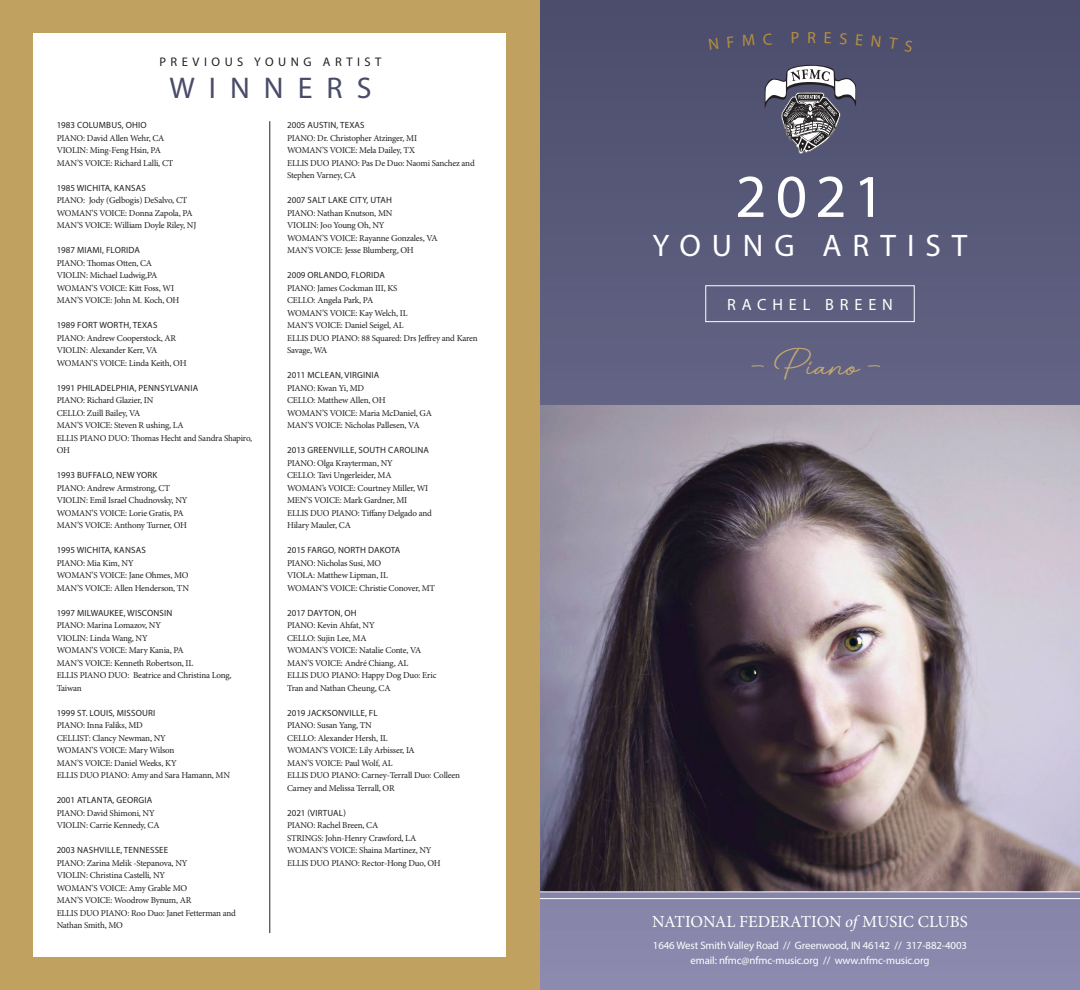
<style>
.page{position:relative;width:1080px;height:990px;background:#fff}
.page>*{position:absolute;margin:0;border:0;box-sizing:border-box;transform-origin:0 0}
.t1{font:61.25px "Myriad Pro";color:#fff}
.t2{font:700 36.12px "Kalista Script";color:#c6aa6f;scale:1.25 1}
.t3{font:31.25px "Myriad Pro";letter-spacing:.35em;color:#fff}
.t4{font:30px "Myriad Pro";letter-spacing:.47em;color:#4a4b6a}
.t5{font:16.88px "Minion Pro";letter-spacing:-.005em;color:#fff}
.t6{font:16.25px "Myriad Pro";letter-spacing:.36em;color:#fff}
.t7{font:12.5px "Myriad Pro";letter-spacing:.36em;color:#231f20}
.t8{font:10.88px/15px "Myriad Pro";letter-spacing:-.01em;color:#fff;text-align:center}
.t9{font:9px/12.5px "Minion Pro";letter-spacing:-.025em;color:#231f20}
.t10{font:9px/12.5px "Myriad Pro";letter-spacing:.02em;color:#231f20}
.t11{font:9px "Myriad Pro";color:#231f20}
.s1{font-family:"Myriad Pro"}
.s2{font-family:"Minion Pro"}
.s3{font-style:italic}
</style>
<div class="page">
<div style="left:0;top:0;width:540px;height:990px;background:#c1a15f"></div>
<svg style="left:540px;top:0;width:540px;height:990px;background:#616282"></svg>
<img style="left:540px;top:405px;width:540px;height:487px">
<div style="left:34px;top:34px;width:472px;height:923px;background:#fff"></div>
<hr style="left:270px;top:121px;width:1px;height:812px;background:#231f20">
<svg style="left:765px;top:65px;width:91px;height:89px"></svg>
<div style="left:706px;top:286px;width:208px;height:36px;border:1px solid #fff"></div>
<hr style="left:540px;top:898px;width:540px;height:1px;background:#fff">
<hr style="left:540px;top:892px;width:540px;height:1px;background:#fff">
<svg style="left:709px;top:38px;width:9px;height:12px"></svg>
<svg style="left:727px;top:36px;width:7px;height:12px"></svg>
<svg style="left:742px;top:34px;width:12px;height:12px"></svg>
<svg style="left:763px;top:33px;width:9px;height:12px"></svg>
<svg style="left:792px;top:32px;width:7px;height:11px"></svg>
<svg style="left:808px;top:32px;width:8px;height:11px"></svg>
<svg style="left:825px;top:32px;width:6px;height:12px"></svg>
<svg style="left:840px;top:33px;width:7px;height:12px"></svg>
<svg style="left:856px;top:34px;width:7px;height:12px"></svg>
<svg style="left:872px;top:36px;width:9px;height:11px"></svg>
<svg style="left:888px;top:38px;width:10px;height:12px"></svg>
<svg style="left:905px;top:40px;width:8px;height:12px"></svg>
<p class="t7" style="left:159px;top:54px;width:224px">PREVIOUS YOUNG ARTIST</p>
<p class="t4" style="left:169px;top:69px;width:204px">WINNERS</p>
<p class="t9" style="left:57px;top:119px;width:118px"><span class="s1">1983 COLUMBUS, OHIO<br></span>PIANO: David Allen Wehr, CA<br>VIOLIN: Ming-Feng Hsin, PA<br>MAN’S VOICE: Richard Lalli, CT</p>
<p class="t9" style="left:57px;top:182px;width:141px"><span class="s1">1985 WICHITA, KANSAS<br></span>PIANO: Jody (Gelbogis) DeSalvo, CT<br>WOMAN’S VOICE: Donna Zapola, PA<br>MAN’S VOICE: William Doyle Riley, NJ</p>
<p class="t9" style="left:57px;top:244px;width:124px"><span class="s1">1987 MIAMI, FLORIDA<br></span>PIANO: Thomas Otten, CA<br>VIOLIN: Michael Ludwig,PA<br>WOMAN’S VOICE: Kitt Foss, WI<br>MAN’S VOICE: John M. Koch, OH</p>
<p class="t9" style="left:57px;top:319px;width:131px"><span class="s1">1989 FORT WORTH, TEXAS<br></span>PIANO: Andrew Cooperstock, AR<br>VIOLIN: Alexander Kerr, VA<br>WOMAN’S VOICE: Linda Keith, OH</p>
<p class="t9" style="left:57px;top:382px;width:197px"><span class="s1">1991 PHILADELPHIA, PENNSYLVANIA<br></span>PIANO: Richard Glazier, IN<br>CELLO: Zuill Bailey, VA<br>MAN’S VOICE: Steven R ushing, LA<br>ELLIS PIANO DUO: Thomas Hecht and Sandra Shapiro,<br>OH</p>
<p class="t9" style="left:57px;top:469px;width:132px"><span class="s1">1993 BUFFALO, NEW YORK<br></span>PIANO: Andrew Armstrong, CT<br>VIOLIN: Emil Israel Chudnovsky, NY<br>WOMAN’S VOICE: Lorie Gratis, PA<br>MAN’S VOICE: Anthony Turner, OH</p>
<p class="t9" style="left:57px;top:544px;width:134px"><span class="s1">1995 WICHITA, KANSAS<br></span>PIANO: Mia Kim, NY<br>WOMAN’S VOICE: Jane Ohmes, MO<br>MAN’S VOICE: Allen Henderson, TN</p>
<p class="t10" style="left:57px;top:606px;width:117px">1997 MILWAUKEE, WISCONSIN<br><span class="s2">PIANO: Marina Lomazov, NY</span></p>
<p class="t9" style="left:57px;top:632px;width:93px">VIOLIN: Linda Wang, NY</p>
<p class="t9" style="left:57px;top:644px;width:176px">WOMAN’S VOICE: Mary Kania, PA<br>MAN’S VOICE: Kenneth Robertson, IL<br>ELLIS PIANO DUO: Beatrice and Christina Long,<br>Taiwan</p>
<p class="t10" style="left:57px;top:706px;width:100px">1999 ST. LOUIS, MISSOURI</p>
<p class="t9" style="left:57px;top:719px;width:88px">PIANO: Inna Faliks, MD</p>
<p class="t9" style="left:57px;top:732px;width:175px">CELLIST: Clancy Newman, NY<br>WOMAN’S VOICE: Mary Wilson<br>MAN’S VOICE: Daniel Weeks, KY<br>ELLIS DUO PIANO: Amy and Sara Hamann, MN</p>
<p class="t10" style="left:57px;top:794px;width:97px">2001 ATLANTA, GEORGIA</p>
<p class="t9" style="left:57px;top:807px;width:100px">PIANO: David Shimoni, NY</p>
<p class="t9" style="left:57px;top:819px;width:104px">VIOLIN: Carrie Kennedy, CA</p>
<p class="t10" style="left:57px;top:844px;width:113px">2003 NASHVILLE, TENNESSEE</p>
<p class="t9" style="left:57px;top:857px;width:181px">PIANO: Zarina Melik -Stepanova, NY<br>VIOLIN: Christina Castelli, NY<br>WOMAN’S VOICE: Amy Grable MO<br>MAN’S VOICE: Woodrow Bynum, AR<br>ELLIS DUO PIANO: Roo Duo: Janet Fetterman and<br>Nathan Smith, MO</p>
<p class="t10" style="left:287px;top:119px;width:79px">2005 AUSTIN, TEXAS</p>
<p class="t9" style="left:287px;top:132px;width:189px">PIANO: Dr. Christopher Atzinger, MI<br>WOMAN’S VOICE: Mela Dailey, TX<br>ELLIS DUO PIANO: Pas De Duo: Naomi Sanchez and<br>Stephen Varney, CA</p>
<p class="t10" style="left:287px;top:194px;width:106px">2007 SALT LAKE CITY, UTAH</p>
<p class="t9" style="left:287px;top:207px;width:107px">PIANO: Nathan Knutson, MN</p>
<p class="t9" style="left:287px;top:219px;width:99px">VIOLIN: Joo Young Oh, NY</p>
<p class="t9" style="left:287px;top:232px;width:152px">WOMAN’S VOICE: Rayanne Gonzales, VA<br>MAN’S VOICE: Jesse Blumberg, OH</p>
<p class="t10" style="left:287px;top:269px;width:100px">2009 ORLANDO, FLORIDA</p>
<p class="t9" style="left:287px;top:282px;width:112px">PIANO: James Cockman III, KS<br>CELLO: Angela Park, PA</p>
<p class="t9" style="left:287px;top:307px;width:122px">WOMAN’S VOICE: Kay Welch, IL<br>MAN’S VOICE: Daniel Seigel, AL</p>
<p class="t9" style="left:287px;top:332px;width:192px">ELLIS DUO PIANO: 88 Squared: Drs Jeffrey and Karen<br>Savage, WA</p>
<p class="t10" style="left:287px;top:369px;width:94px">2011 MCLEAN, VIRGINIA</p>
<p class="t9" style="left:287px;top:382px;width:79px">PIANO: Kwan Yi, MD</p>
<p class="t9" style="left:287px;top:394px;width:100px">CELLO: Matthew Allen, OH</p>
<p class="t9" style="left:287px;top:407px;width:146px">WOMAN’S VOICE: Maria McDaniel, GA<br>MAN’S VOICE: Nicholas Pallesen, VA</p>
<p class="t10" style="left:287px;top:444px;width:144px">2013 GREENVILLE, SOUTH CAROLINA</p>
<p class="t9" style="left:287px;top:457px;width:107px">PIANO: Olga Krayterman, NY</p>
<p class="t9" style="left:287px;top:469px;width:106px">CELLO: Tavi Ungerleider, MA</p>
<p class="t9" style="left:287px;top:482px;width:143px">WOMAN’s VOICE: Courtney Miller, WI</p>
<p class="t9" style="left:287px;top:494px;width:146px">MEN’S VOICE: Mark Gardner, MI<br>ELLIS DUO PIANO: Tiffany Delgado and<br>Hilary Mauler, CA</p>
<p class="t10" style="left:287px;top:544px;width:115px">2015 FARGO, NORTH DAKOTA</p>
<p class="t9" style="left:287px;top:557px;width:102px">PIANO: Nicholas Susi, MO<br>VIOLA: Matthew Lipman, IL</p>
<p class="t9" style="left:287px;top:582px;width:150px">WOMAN’S VOICE: Christie Conover, MT</p>
<p class="t11" style="left:287px;top:607px;width:71px">2017 DAYTON, OH</p>
<p class="t9" style="left:287px;top:619px;width:89px">PIANO: Kevin Ahfat, NY</p>
<p class="t9" style="left:287px;top:632px;width:81px">CELLO: Sujin Lee, MA</p>
<p class="t9" style="left:287px;top:644px;width:136px">WOMAN’S VOICE: Natalie Conte, VA</p>
<p class="t9" style="left:287px;top:657px;width:123px">MAN’S VOICE: André Chiang, AL</p>
<p class="t9" style="left:287px;top:669px;width:151px">ELLIS DUO PIANO: Happy Dog Duo: Eric</p>
<p class="t9" style="left:287px;top:682px;width:105px">Tran and Nathan Cheung, CA</p>
<p class="t10" style="left:287px;top:706px;width:92px">2019 JACKSONVILLE, FL</p>
<p class="t9" style="left:287px;top:719px;width:86px">PIANO: Susan Yang, TN</p>
<p class="t9" style="left:287px;top:732px;width:102px">CELLO: Alexander Hersh, IL</p>
<p class="t9" style="left:287px;top:744px;width:129px">WOMAN’S VOICE: Lily Arbisser, IA</p>
<p class="t9" style="left:287px;top:757px;width:107px">MAN’S VOICE: Paul Wolf, AL</p>
<p class="t9" style="left:287px;top:769px;width:175px">ELLIS DUO PIANO: Carney-Terrall Duo: Colleen<br>Carney and Melissa Terrall, OR</p>
<p class="t10" style="left:287px;top:806px;width:60px">2021 (VIRTUAL)</p>
<p class="t9" style="left:287px;top:819px;width:93px">PIANO: Rachel Breen, CA</p>
<p class="t9" style="left:287px;top:832px;width:131px">STRINGS: John-Henry Crawford, LA</p>
<p class="t9" style="left:287px;top:844px;width:146px">WOMAN’S VOICE: Shaina Martinez, NY</p>
<p class="t9" style="left:287px;top:857px;width:155px">ELLIS DUO PIANO: Rector-Hong Duo, OH</p>
<p class="t1" style="left:735px;top:159px;width:151px">2021</p>
<p class="t3" style="left:653px;top:227px;width:316px">YOUNG ARTIST</p>
<p class="t6" style="left:727px;top:295px;width:167px">RACHEL BREEN</p>
<p class="t2" style="left:751px;top:341px;width:106px">– Piano –</p>
<p class="t5" style="left:652px;top:910px;width:317px">NATIONAL FEDERATION <span class="s3">of</span> MUSIC CLUBS</p>
<p class="t8" style="left:653px;top:938px;width:316px">1646 West Smith Valley Road // Greenwood, IN 46142 // 317-882-4003 email: nfmc@nfmc-music.org // www.nfmc-music.org</p>
</div>
